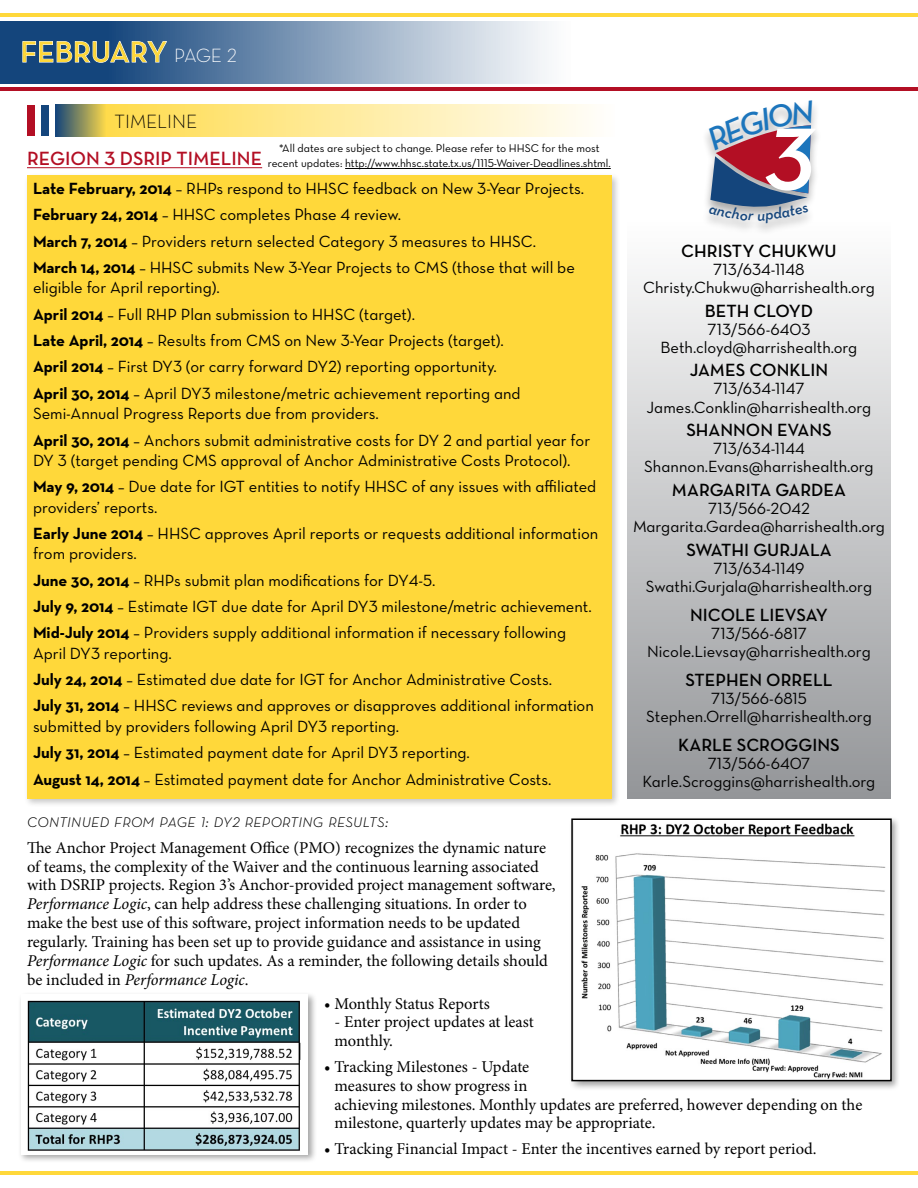
<style>
.page{position:relative;width:918px;height:1188px;background:#fff}
.page>*{position:absolute;margin:0;border:0;box-sizing:border-box;transform-origin:0 0}
.t1{font:30px "Neutra Text Demi Alt";color:#ffd83a}
.t2{font:19.5px "Neutra Text Light SC Italic";color:#000}
.t3{font:19.5px "Neutra Text Demi Alt";color:#b30f24}
.t4{font:19.5px "Neutra Text Light Alt";color:#000}
.t5{font:18px "Neutra Text Demi Alt";color:#000}
.t6{font:16.5px/26.4px "Neutra Text Book Alt";color:#000;text-align:center}
.t7{font:16.5px/18.9px "Minion Pro";letter-spacing:-.005em;color:#000}
.t8{font:11.4px/15px "Neutra Text Book Alt";color:#000;text-align:center}
.s1{font-family:"Neutra Text Light Alt";font-size:19.5px;color:#fff}
.s2{font-family:"Neutra Text";font-weight:700}
.s3{font-style:italic}
</style>
<div class="page">
<div style="left:24px;top:173px;width:597px;height:635px;background:#000;opacity:.23"></div>
<div style="left:27px;top:176px;width:584px;height:623px;background:#ffd83a"></div>
<div style="left:55px;top:104px;width:560px;height:33px;background:linear-gradient(to right,#ffd739,#fffefd)"></div>
<div style="left:55px;top:104px;width:51px;height:33px;background:linear-gradient(to right,#124379,#fad748)"></div>
<div style="left:41px;top:105px;width:8px;height:31px;background:#14457c"></div>
<div style="left:27px;top:105px;width:8px;height:31px;background:#b30f24"></div>
<hr style="left:27px;top:167px;width:235px;height:1px;background:#b30f24">
<svg style="left:0;top:21px;width:547px;height:63px;background:#7a96b5"></svg>
<svg style="left:22px;top:41px;width:145px;height:22px;background:#53779f"></svg>
<hr style="left:0;top:87px;width:918px;height:3px;background:#b30f24">
<hr style="left:0;top:14px;width:918px;height:3px;background:#ffd83a">
<hr style="left:0;top:1171px;width:918px;height:3px;background:#ffd83a">
<hr style="left:345px;top:168px;width:266px;height:1px;background:#000">
<div style="left:627px;top:219px;width:264px;height:580px;background:linear-gradient(to bottom,#fff,#949698)"></div>
<div style="left:701px;top:99px;width:122px;height:139px;background:#000;opacity:.33"></div>
<div style="left:18px;top:991px;width:299px;height:172px;background:#000;opacity:.36"></div>
<img style="left:21px;top:994px;width:287px;height:160px">
<div style="left:568px;top:816px;width:333px;height:274px;background:#000;opacity:.36"></div>
<img style="left:575px;top:821px;width:314px;height:257px">
<div style="left:571px;top:818px;width:321px;height:263px;border:2px solid #000"></div>
<svg style="left:706px;top:100px;width:110px;height:123px"></svg>
<h1 class="t1" style="left:20px;top:33px;width:218px">FEBRUARY <span class="s1">PAGE 2</span></h1>
<p class="t4" style="left:115px;top:110px;width:84px">TIMELINE</p>
<p class="t3" style="left:27px;top:147px;width:237px">REGION 3 DSRIP TIMELINE</p>
<p class="t8" style="left:268px;top:140px;width:345px">*All dates are subject to change. Please refer to HHSC for the most recent updates: http://www.hhsc.state.tx.us/1115-Waiver-Deadlines.shtml.</p>
<p class="t6" style="left:33px;top:175px;width:553px;text-align:left"><span class="s2">Late February, 2014</span> – RHPs respond to HHSC feedback on New 3-Year Projects.<br><span class="s2">February 24, 2014</span> – HHSC completes Phase 4 review.<br><span class="s2">March 7, 2014</span> – Providers return selected Category 3 measures to HHSC.<br><span class="s2">March 14, 2014</span> – HHSC submits New 3-Year Projects to CMS (those that will be</p>
<p class="t6" style="left:33px;top:274px;width:489px;text-align:left">eligible for April reporting).<br><span class="s2">April 2014</span> – Full RHP Plan submission to HHSC (target).<br><span class="s2">Late April, 2014</span> – Results from CMS on New 3-Year Projects (target).<br><span class="s2">April 2014</span> – First DY3 (or carry forward DY2) reporting opportunity.<br><span class="s2">April 30, 2014</span> – April DY3 milestone/metric achievement reporting and</p>
<p class="t6" style="left:33px;top:400px;width:559px;text-align:left">Semi-Annual Progress Reports due from providers.<br><span class="s2">April 30, 2014</span> – Anchors submit administrative costs for DY 2 and partial year for</p>
<p class="t6" style="left:33px;top:447px;width:565px;text-align:left">DY 3 (target pending CMS approval of Anchor Administrative Costs Protocol).<br><span class="s2">May 9, 2014</span> – Due date for IGT entities to notify HHSC of any issues with affiliated</p>
<p class="t6" style="left:33px;top:494px;width:567px;text-align:left">providers’ reports.<br><span class="s2">Early June 2014</span> – HHSC approves April reports or requests additional information</p>
<p class="t6" style="left:33px;top:540px;width:560px;text-align:left">from providers.<br><span class="s2">June 30, 2014</span> – RHPs submit plan modifications for DY4-5.<br><span class="s2">July 9, 2014</span> – Estimate IGT due date for April DY3 milestone/metric achievement.<br><span class="s2">Mid-July 2014</span> – Providers supply additional information if necessary following</p>
<p class="t6" style="left:33px;top:640px;width:562px;text-align:left">April DY3 reporting.<br><span class="s2">July 24, 2014</span> – Estimated due date for IGT for Anchor Administrative Costs.<br><span class="s2">July 31, 2014</span> – HHSC reviews and approves or disapproves additional information</p>
<p class="t6" style="left:33px;top:713px;width:520px;text-align:left">submitted by providers following April DY3 reporting.<br><span class="s2">July 31, 2014</span> – Estimated payment date for April DY3 reporting.<br><span class="s2">August 14, 2014</span> – Estimated payment date for Anchor Administrative Costs.</p>
<p class="t2" style="left:27px;top:809px;width:363px">continued from page 1: dy2 reporting results:</p>
<p class="t7" style="left:27px;top:838px;width:530px">The Anchor Project Management Office (PMO) recognizes the dynamic nature of teams, the complexity of the Waiver and the continuous learning associated with DSRIP projects. Region 3’s Anchor-provided project management software, <span class="s3">Performance Logic</span>, can help address these challenging situations. In order to make the best use of this software, project information needs to be updated regularly. Training has been set up to provide guidance and assistance in using <span class="s3">Performance Logic</span> for such updates. As a reminder, the following details should be included in <span class="s3">Performance Logic</span>.</p>
<p class="t5" style="left:681px;top:239px;width:157px">CHRISTY CHUKWU</p>
<p class="t6" style="left:643px;top:260px;width:233px;line-height:18px">713/634-1148<br>Christy.Chukwu@harrishealth.org</p>
<p class="t5" style="left:705px;top:299px;width:110px">BETH CLOYD</p>
<p class="t6" style="left:661px;top:320px;width:198px;line-height:18px">713/566-6403<br>Beth.cloyd@harrishealth.org</p>
<p class="t5" style="left:690px;top:359px;width:140px">JAMES CONKLIN</p>
<p class="t6" style="left:647px;top:380px;width:226px;line-height:18px">713/634-1147<br>James.Conklin@harrishealth.org</p>
<p class="t5" style="left:686px;top:419px;width:147px">SHANNON EVANS</p>
<p class="t6" style="left:644px;top:440px;width:231px;line-height:18px">713/634-1144<br>Shannon.Evans@harrishealth.org</p>
<p class="t5" style="left:672px;top:479px;width:176px">MARGARITA GARDEA</p>
<p class="t6" style="left:633px;top:499px;width:253px;line-height:18px">713/566-2042<br>Margarita.Gardea@harrishealth.org</p>
<p class="t5" style="left:686px;top:539px;width:147px">SWATHI GURJALA</p>
<p class="t6" style="left:646px;top:559px;width:228px;line-height:18px">713/634-1149<br>Swathi.Gurjala@harrishealth.org</p>
<p class="t5" style="left:690px;top:604px;width:139px">NICOLE LIEVSAY</p>
<p class="t6" style="left:647px;top:624px;width:225px;line-height:18px">713/566-6817<br>Nicole.Lievsay@harrishealth.org</p>
<p class="t5" style="left:685px;top:669px;width:149px">STEPHEN ORRELL</p>
<p class="t6" style="left:646px;top:689px;width:227px;line-height:18px">713/566-6815<br>Stephen.Orrell@harrishealth.org</p>
<p class="t5" style="left:678px;top:734px;width:163px">KARLE SCROGGINS</p>
<p class="t6" style="left:643px;top:754px;width:234px;line-height:18px">713/566-6407<br>Karle.Scroggins@harrishealth.org</p>
<p class="t7" style="left:324px;top:994px;width:167px">• Monthly Status Reports</p>
<p class="t7" style="left:334px;top:1013px;width:201px">- Enter project updates at least monthly.</p>
<p class="t7" style="left:334px;top:1057px;width:529px;text-indent:-10px">• Tracking Milestones - Update<br>measures to show progress in<br>achieving milestones. Monthly updates are preferred, however depending on the milestone, quarterly updates may be appropriate.</p>
<p class="t7" style="left:324px;top:1139px;width:494px">• Tracking Financial Impact - Enter the incentives earned by report period.</p>
</div>
